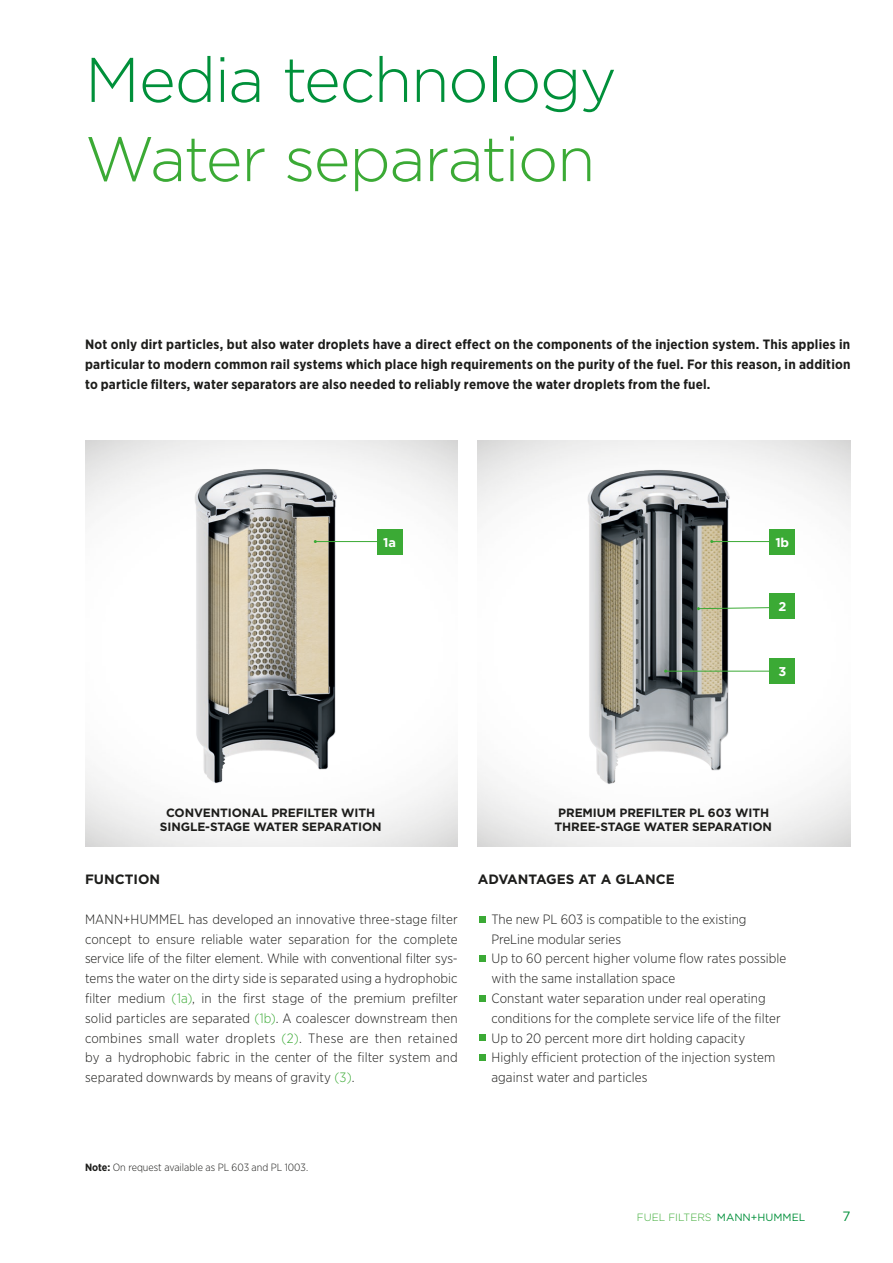
<style>
.page{position:relative;width:893px;height:1263px;background:#fff}
.page>*{position:absolute;margin:0;border:0;box-sizing:border-box;transform-origin:0 0}
.t1{font:300 63px "Gotham";letter-spacing:-.025em;color:#00903a}
.t2{font:300 63px "Gotham";letter-spacing:-.03em;color:#3baa35}
.t3{font:300 13.5px/19.8px "Gotham Narrow";letter-spacing:.005em;color:#1d1d1b}
.t4{font:700 13.5px/19.8px "Gotham Narrow";letter-spacing:.015em;color:#1d1d1b;text-align:justify}
.t5{font:700 13.5px "Gotham";color:#1d1d1b}
.t6{font:13.5px "Gotham";color:#00903a}
.t7{font:700 12.75px "Gotham";color:#fff}
.t8{font:700 12px/14.4px "Gotham";letter-spacing:-.01em;color:#1d1d1b;text-align:center}
.t9{font:300 10.5px "Gotham Narrow";color:#1d1d1b}
.t10{font:300 10.5px "Gotham";color:#3baa35}
.s1{color:#3baa35}
.s2{font-weight:700}
.s3{font-weight:400;color:#00903a}
</style>
<div class="page">
<img style="left:85px;top:441px;width:373px;height:406px">
<img style="left:478px;top:441px;width:372px;height:406px">
<img style="left:173px;top:456px;width:181px;height:339px">
<img style="left:555px;top:456px;width:194px;height:339px">
<svg style="left:479px;top:916px;width:6px;height:6px"></svg>
<svg style="left:479px;top:956px;width:6px;height:6px"></svg>
<svg style="left:479px;top:995px;width:6px;height:6px"></svg>
<svg style="left:479px;top:1035px;width:6px;height:6px"></svg>
<svg style="left:479px;top:1055px;width:6px;height:6px"></svg>
<hr style="left:315px;top:541px;width:77px;height:1px;background:#3baa35">
<hr style="left:712px;top:541px;width:77px;height:1px;background:#3baa35">
<svg style="left:697px;top:607px;width:73px;height:3px"></svg>
<hr style="left:666px;top:671px;width:123px;height:1px;background:#3baa35">
<div style="left:377px;top:529px;width:25px;height:25px;background:#3baa35"></div>
<div style="left:770px;top:529px;width:25px;height:25px;background:#3baa35"></div>
<div style="left:770px;top:594px;width:25px;height:25px;background:#3baa35"></div>
<div style="left:770px;top:658px;width:25px;height:26px;background:#3baa35"></div>
<h1 class="t1" style="left:85px;top:40px;width:533px">Media technology</h1>
<h1 class="t2" style="left:85px;top:119px;width:512px">Water separation</h1>
<p class="t4" style="left:85px;top:335px;width:767px">Not only dirt particles, but also water droplets have a direct effect on the components of the injection system. This applies in particular to modern common rail systems which place high requirements on the purity of the fuel. For this reason, in addition to particle filters, water separators are also needed to reliably remove the water droplets from the fuel.</p>
<p class="t7" style="left:383px;top:534px;width:14px">1a</p>
<p class="t7" style="left:775px;top:534px;width:15px">1b</p>
<p class="t7" style="left:778px;top:598px;width:9px">2</p>
<p class="t7" style="left:778px;top:663px;width:9px">3</p>
<p class="t8" style="left:160px;top:805px;width:223px">CONVENTIONAL PREFILTER WITH<br>SINGLE-STAGE WATER SEPARATION</p>
<p class="t8" style="left:555px;top:805px;width:219px">PREMIUM PREFILTER PL 603 WITH<br>THREE-STAGE WATER SEPARATION</p>
<p class="t5" style="left:85px;top:870px;width:77px">FUNCTION</p>
<p class="t3" style="left:85px;top:909px;width:374px">MANN+HUMMEL has developed an innovative three-stage filter concept to ensure reliable water separation for the complete service life of the filter element. While with conventional filter sys&shy;tems the water on the dirty side is separated using a hydrophobic filter medium <span class="s1">(1a)</span>, in the first stage of the premium prefilter solid particles are separated <span class="s1">(1b)</span>. A coalescer downstream then combines small water droplets <span class="s1">(2)</span>. These are then retained by a hydrophobic fabric in the center of the filter system and separated downwards by means of gravity <span class="s1">(3)</span>.</p>
<p class="t5" style="left:478px;top:870px;width:198px">ADVANTAGES AT A GLANCE</p>
<p class="t3" style="left:491px;top:909px;width:297px">The new PL 603 is compatible to the existing PreLine modular series<br>Up to 60 percent higher volume flow rates possible with the same installation space<br>Constant water separation under real operating conditions for the complete service life of the filter Up to 20 percent more dirt holding capacity<br>Highly efficient protection of the injection system against water and particles</p>
<p class="t9" style="left:85px;top:1161px;width:225px"><span class="s2">Note:</span> On request available as PL 603 and PL 1003.</p>
<p class="t10" style="left:637px;top:1210px;width:170px">FUEL FILTERS <span class="s3">MANN+HUMMEL</span></p>
<p class="t6" style="left:842px;top:1207px;width:10px">7</p>
</div>
